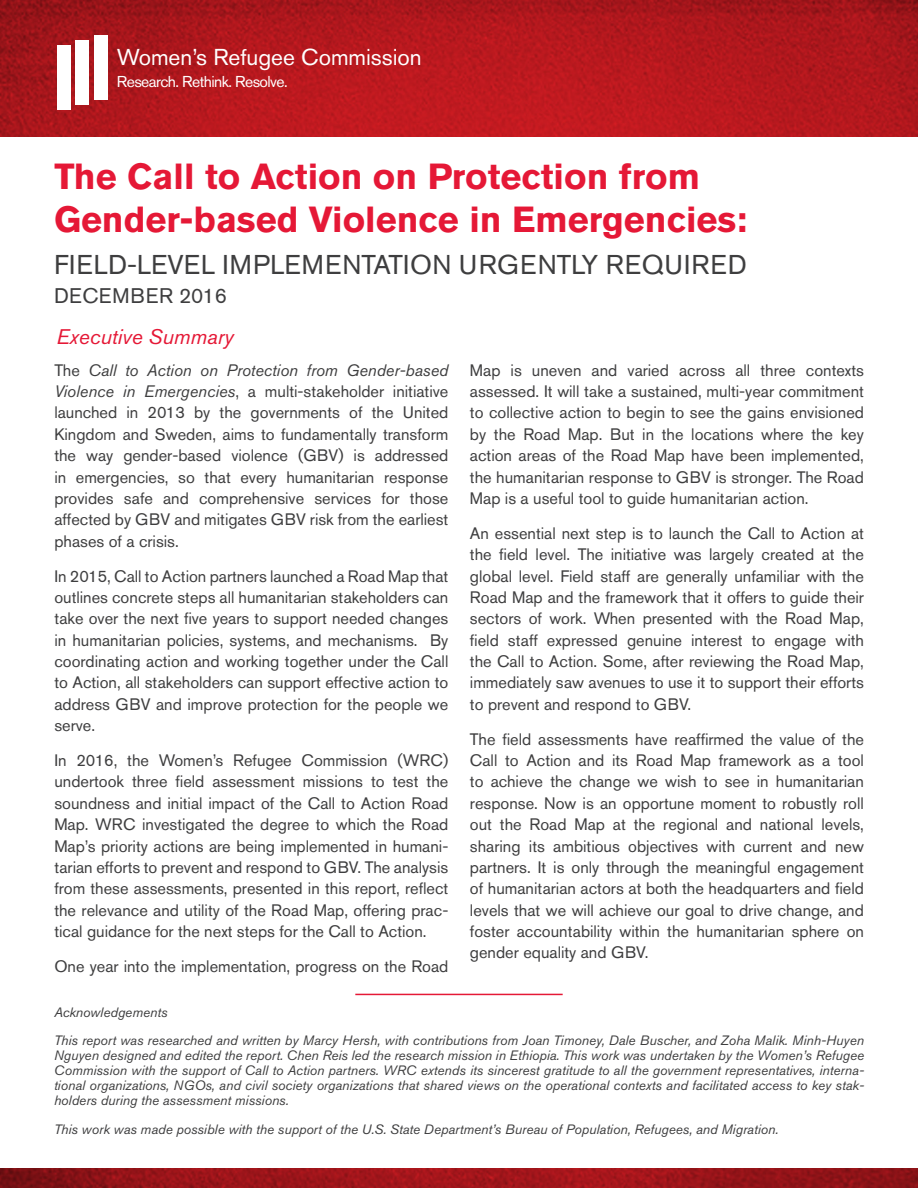
<style>
.page{position:relative;width:918px;height:1188px;background:#fff}
.page>*{position:absolute;margin:0;border:0;box-sizing:border-box;transform-origin:0 0}
.t1{font:700 36px "Akzidenz Grotesk Std";color:#e51836}
.t2{font:27px "Akzidenz Grotesk Std";letter-spacing:.02em;color:#3e3e3f}
.t3{font:22.8px "Akzidenz Grotesk Std";color:#fff}
.t4{font:italic 21px "Akzidenz Grotesk Std";color:#e51836}
.t5{font:21px "Akzidenz Grotesk Std";letter-spacing:.02em;color:#3e3e3f}
.t6{font:16.5px/21.3px "Akzidenz Grotesk Std";color:#3e3e3f;text-align:justify}
.t7{font:15.75px "Akzidenz Grotesk Std";letter-spacing:-.035em;color:#fff}
.small_bullets_paragr{font:italic 13.5px/15px "Akzidenz Grotesk Std";color:#3e3e3f;text-align:justify}
.s1{font-style:italic}
</style>
<div class="page">
<img style="left:0;top:0;width:918px;height:137px">
<img style="left:0;top:1168px;width:918px;height:20px">
<div style="left:57px;top:45px;width:14px;height:65px;background:#fff"></div>
<div style="left:75px;top:40px;width:14px;height:64px;background:#fff"></div>
<div style="left:94px;top:35px;width:13px;height:65px;background:#fff"></div>
<hr style="left:355px;top:994px;width:208px;height:1px;background:#e51836">
<p class="t3" style="left:117px;top:44px;width:306px">Women’s Refugee Commission</p>
<p class="t7" style="left:117px;top:72px;width:172px">Research. Rethink. Resolve.</p>
<p class="t1" style="left:54px;top:156px;width:647px">The Call to Action on Protection from</p>
<p class="t1" style="left:54px;top:198px;width:694px">Gender-based Violence in Emergencies:</p>
<p class="t2" style="left:54px;top:249px;width:695px">FIELD-LEVEL IMPLEMENTATION URGENTLY REQUIRED</p>
<p class="t5" style="left:54px;top:284px;width:174px">DECEMBER 2016</p>
<p class="t4" style="left:56px;top:324px;width:179px">Executive Summary</p>
<p class="t6" style="left:54px;top:359px;width:396px">The <span class="s1">Call to Action on Protection from Gender-based Violence in Emergencies</span>, a multi-stakeholder initiative launched in 2013 by the governments of the United Kingdom and Sweden, aims to fundamentally transform the way gender-based violence (GBV) is addressed in emergencies, so that every humanitarian response provides safe and comprehensive services for those affected by GBV and mitigates GBV risk from the earliest phases of a crisis.</p>
<p class="t6" style="left:54px;top:565px;width:396px">In 2015, Call to Action partners launched a Road Map that outlines concrete steps all humanitarian stakeholders can take over the next five years to support needed changes in humanitarian policies, systems, and mechanisms. By coordinating action and working together under the Call to Action, all stakeholders can support effective action to address GBV and improve protection for the people we serve.</p>
<p class="t6" style="left:54px;top:750px;width:396px">In 2016, the Women’s Refugee Commission (WRC) undertook three field assessment missions to test the soundness and initial impact of the Call to Action Road Map. WRC investigated the degree to which the Road Map’s priority actions are being implemented in humani&shy;tarian efforts to prevent and respond to GBV. The analysis from these assessments, presented in this report, reflect the relevance and utility of the Road Map, offering prac&shy;tical guidance for the next steps for the Call to Action.</p>
<p class="t6" style="left:54px;top:955px;width:396px">One year into the implementation, progress on the Road</p>
<p class="t6" style="left:470px;top:359px;width:396px">Map is uneven and varied across all three contexts assessed. It will take a sustained, multi-year commitment to collective action to begin to see the gains envisioned by the Road Map. But in the locations where the key action areas of the Road Map have been implemented, the humanitarian response to GBV is stronger. The Road Map is a useful tool to guide humanitarian action.</p>
<p class="t6" style="left:470px;top:522px;width:396px">An essential next step is to launch the Call to Action at the field level. The initiative was largely created at the global level. Field staff are generally unfamiliar with the Road Map and the framework that it offers to guide their sectors of work. When presented with the Road Map, field staff expressed genuine interest to engage with the Call to Action. Some, after reviewing the Road Map, immediately saw avenues to use it to support their efforts to prevent and respond to GBV.</p>
<p class="t6" style="left:470px;top:728px;width:396px">The field assessments have reaffirmed the value of the Call to Action and its Road Map framework as a tool to achieve the change we wish to see in humanitarian response. Now is an opportune moment to robustly roll out the Road Map at the regional and national levels, sharing its ambitious objectives with current and new partners. It is only through the meaningful engagement of humanitarian actors at both the headquarters and field levels that we will achieve our goal to drive change, and foster accountability within the humanitarian sphere on gender equality and GBV.</p>
<p class="small_bullets_paragr" style="left:54px;top:1005px;width:115px">Acknowledgements</p>
<p class="small_bullets_paragr" style="left:54px;top:1033px;width:812px">This report was researched and written by Marcy Hersh, with contributions from Joan Timoney, Dale Buscher, and Zoha Malik. Minh-Huyen Nguyen designed and edited the report. Chen Reis led the research mission in Ethiopia. This work was undertaken by the Women’s Refugee Commission with the support of Call to Action partners. WRC extends its sincerest gratitude to all the government representatives, interna&shy;tional organizations, NGOs, and civil society organizations that shared views on the operational contexts and facilitated access to key stak&shy;holders during the assessment missions.</p>
<p class="small_bullets_paragr" style="left:54px;top:1122px;width:726px">This work was made possible with the support of the U.S. State Department’s Bureau of Population, Refugees, and Migration.</p>
</div>
